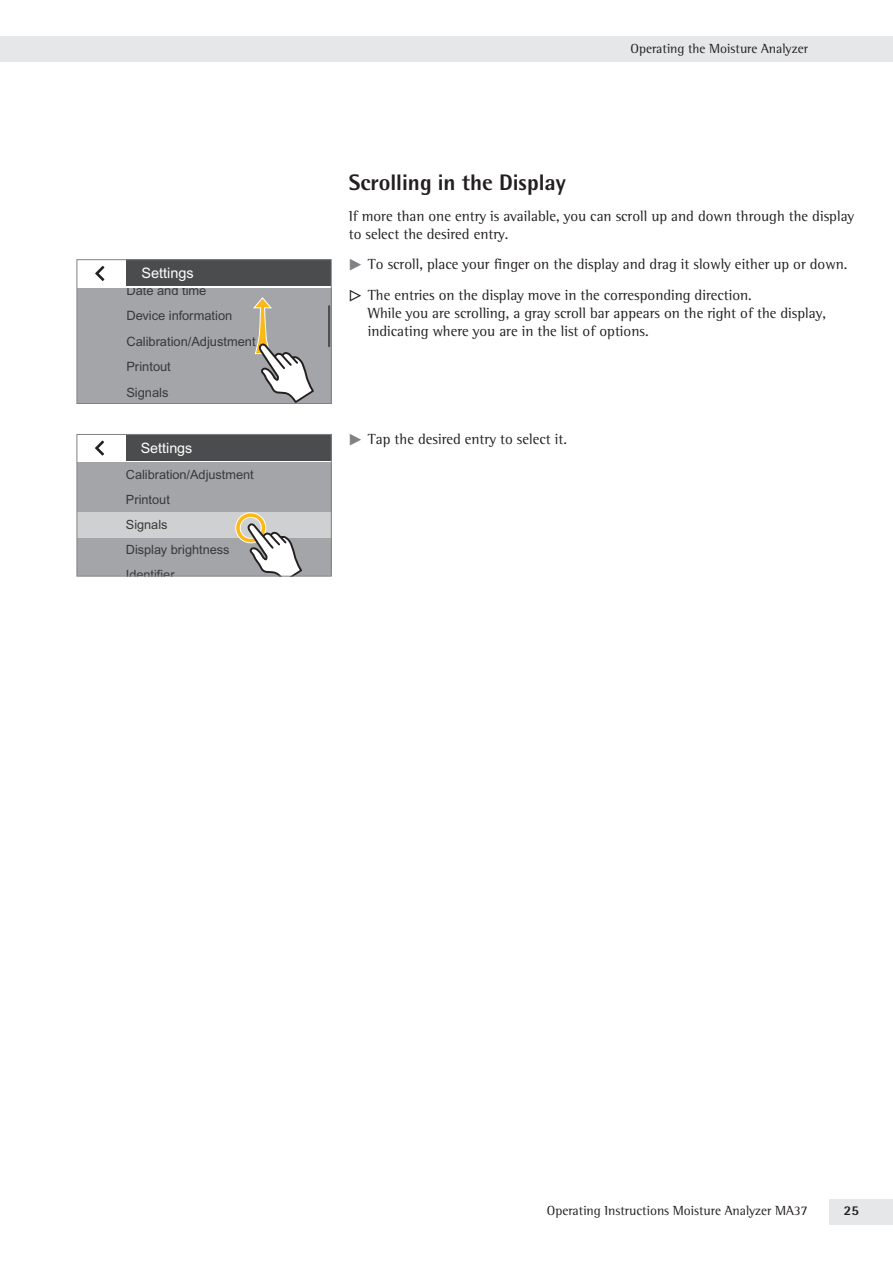
<style>
.page{position:relative;width:893px;height:1263px;background:#fff}
.page>*{position:absolute;margin:0;border:0;box-sizing:border-box;transform-origin:0 0}
.t1{font:800 22.5px "Sartorius Rotis Sans 2013";color:#231f20}
.t2{font:15px/18px "Sartorius Rotis Mail 2013";color:#231f20}
.t3{font:14.4px "Arial";color:#fff}
.t4{font:14.25px "Arial";color:#fff}
.t5{font:13.5px "Sartorius Rotis Mail 2013";color:#231f20}
.t6{font:800 13.5px "Sartorius Rotis Sans 2013";color:#231f20}
.t7{font:12.9px/25.2px "Arial";color:#383839}
.t8{font:12.75px/25px "Arial";color:#383839}
.s1{font-family:"Pik 6";color:#808285}
.s2{font-family:"Pik 6"}
</style>
<div class="page">
<div style="left:0;top:36px;width:893px;height:26px;background:#e6e7e9"></div>
<div style="left:829px;top:1199px;width:64px;height:26px;background:#e6e7e9"></div>
<div style="left:77px;top:288px;width:254px;height:115px;background:#a4a5a9"></div>
<div style="left:126px;top:260px;width:205px;height:26px;background:#4b4c4d"></div>
<svg style="left:95px;top:266px;width:9px;height:15px"></svg>
<svg style="left:253px;top:297px;width:61px;height:105px"></svg>
<hr style="left:328px;top:306px;width:2px;height:40px;background:#4b4c4d">
<div style="left:77px;top:259px;width:255px;height:145px;border:1px solid #808285"></div>
<div style="left:77px;top:463px;width:254px;height:113px;background:#a4a5a9"></div>
<div style="left:126px;top:434px;width:205px;height:27px;background:#4b4c4d"></div>
<svg style="left:95px;top:440px;width:9px;height:16px"></svg>
<div style="left:77px;top:513px;width:254px;height:25px;background:#cfd0d2"></div>
<svg style="left:235px;top:512px;width:67px;height:62px"></svg>
<div style="left:77px;top:434px;width:255px;height:142px;border:1px solid #808285"></div>
<p class="t3" style="left:141px;top:265px;width:54px">Settings</p>
<p class="t7" style="left:126px;top:278px;width:131px">Date and time<br>Device information<br>Calibration/Adjustment<br>Printout</p>
<p class="t7" style="left:126px;top:380px;width:44px">Signals</p>
<p class="t4" style="left:141px;top:440px;width:53px">Settings</p>
<p class="t8" style="left:126px;top:462px;width:129px">Calibration/Adjustment<br>Printout</p>
<p class="t8" style="left:126px;top:512px;width:43px">Signals</p>
<p class="t8" style="left:126px;top:538px;width:105px">Display brightness<br>Identifier</p>
<p class="t5" style="left:630px;top:41px;width:179px">Operating the Moisture Analyzer</p>
<h1 class="t1" style="left:349px;top:168px;width:219px">Scrolling in the Display</h1>
<p class="t2" style="left:349px;top:207px;width:507px">If more than one entry is available, you can scroll up and down through the display to select the desired entry.</p>
<p class="t2" style="left:349px;top:249px;width:498px;line-height:30.8px"><span class="s1">t</span> To scroll, place your finger on the display and drag it slowly either up or down. <span class="s2">y</span> The entries on the display move in the corresponding direction.</p>
<p class="t2" style="left:368px;top:304px;width:460px">While you are scrolling, a gray scroll bar appears on the right of the display, indicating where you are in the list of options.</p>
<p class="t2" style="left:349px;top:430px;width:218px"><span class="s1">t</span> Tap the desired entry to select it.</p>
<p class="t5" style="left:547px;top:1202px;width:263px">Operating Instructions Moisture Analyzer MA37</p>
<p class="t6" style="left:844px;top:1202px;width:17px">25</p>
</div>
